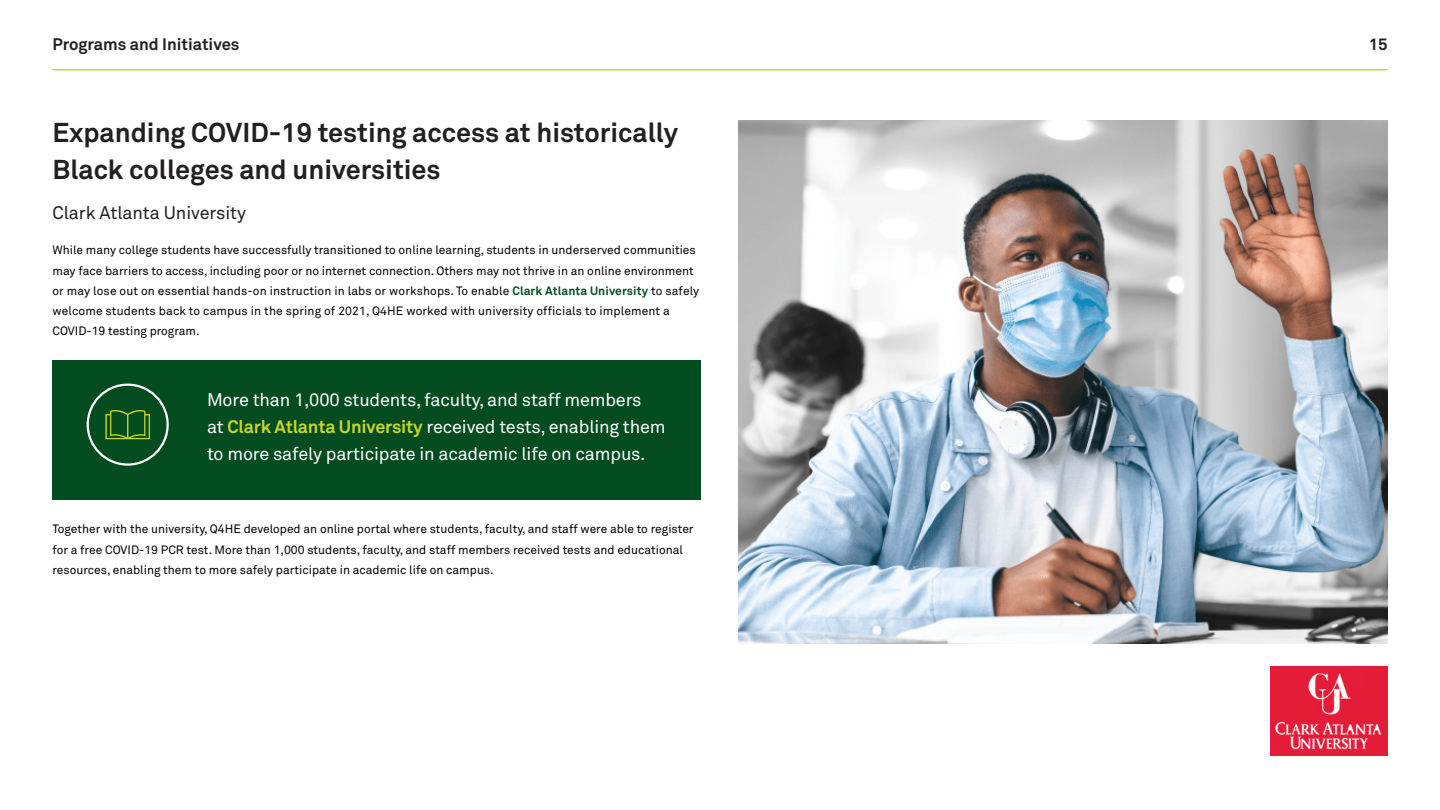
<style>
.page{position:relative;width:1440px;height:810px;background:#fff}
.page>*{position:absolute;margin:0;border:0;box-sizing:border-box;transform-origin:0 0}
.t1{font:700 27px/37.5px "Akkurat Pro";color:#231f20}
.t2{font:18px/27px "Akkurat Pro";letter-spacing:-.01em;color:#fff}
.t3{font:18px "Akkurat Pro";letter-spacing:-.005em;color:#231f20}
.t4{font:700 16.5px "Akkurat Pro";color:#231f20}
.t5{font:12px/20.2px "Akkurat Pro";color:#000}
.s1{font-weight:700;color:#034c1f}
.s2{font-weight:700;color:#c6d52f}
</style>
<div class="page">
<hr style="left:52px;top:69px;width:1336px;height:1px;background:#c6d52f">
<div style="left:52px;top:360px;width:649px;height:140px;background:#034c1f"></div>
<svg style="left:105px;top:410px;width:45px;height:29px"></svg>
<div style="left:87px;top:384px;width:82px;height:82px;border:2px solid #fff;border-radius:50%"></div>
<img style="left:739px;top:121px;width:649px;height:523px">
<img style="left:1270px;top:666px;width:118px;height:90px">
<h3 class="t4" style="left:52px;top:34px;width:189px">Programs and Initiatives</h3>
<h1 class="t1" style="left:52px;top:113px;width:627px">Expanding COVID-19 testing access at historically<br>Black colleges and universities</h1>
<h2 class="t3" style="left:52px;top:202px;width:195px">Clark Atlanta University</h2>
<p class="t5" style="left:52px;top:240px;width:648px">While many college students have successfully transitioned to online learning, students in underserved communities may face barriers to access, including poor or no internet connection. Others may not thrive in an online environment or may lose out on essential hands-on instruction in labs or workshops. To enable <span class="s1">Clark Atlanta University</span> to safely welcome students back to campus in the spring of 2021, Q4HE worked with university officials to implement a COVID-19 testing program.</p>
<h2 class="t2" style="left:207px;top:386px;width:460px">More than 1,000 students, faculty, and staff members<br>at <span class="s2">Clark Atlanta University</span> received tests, enabling them to more safely participate in academic life on campus.</h2>
<p class="t5" style="left:52px;top:519px;width:643px">Together with the university, Q4HE developed an online portal where students, faculty, and staff were able to register for a free COVID-19 PCR test. More than 1,000 students, faculty, and staff members received tests and educational resources, enabling them to more safely participate in academic life on campus.</p>
<h3 class="t4" style="left:1369px;top:34px;width:20px">15</h3>
</div>
